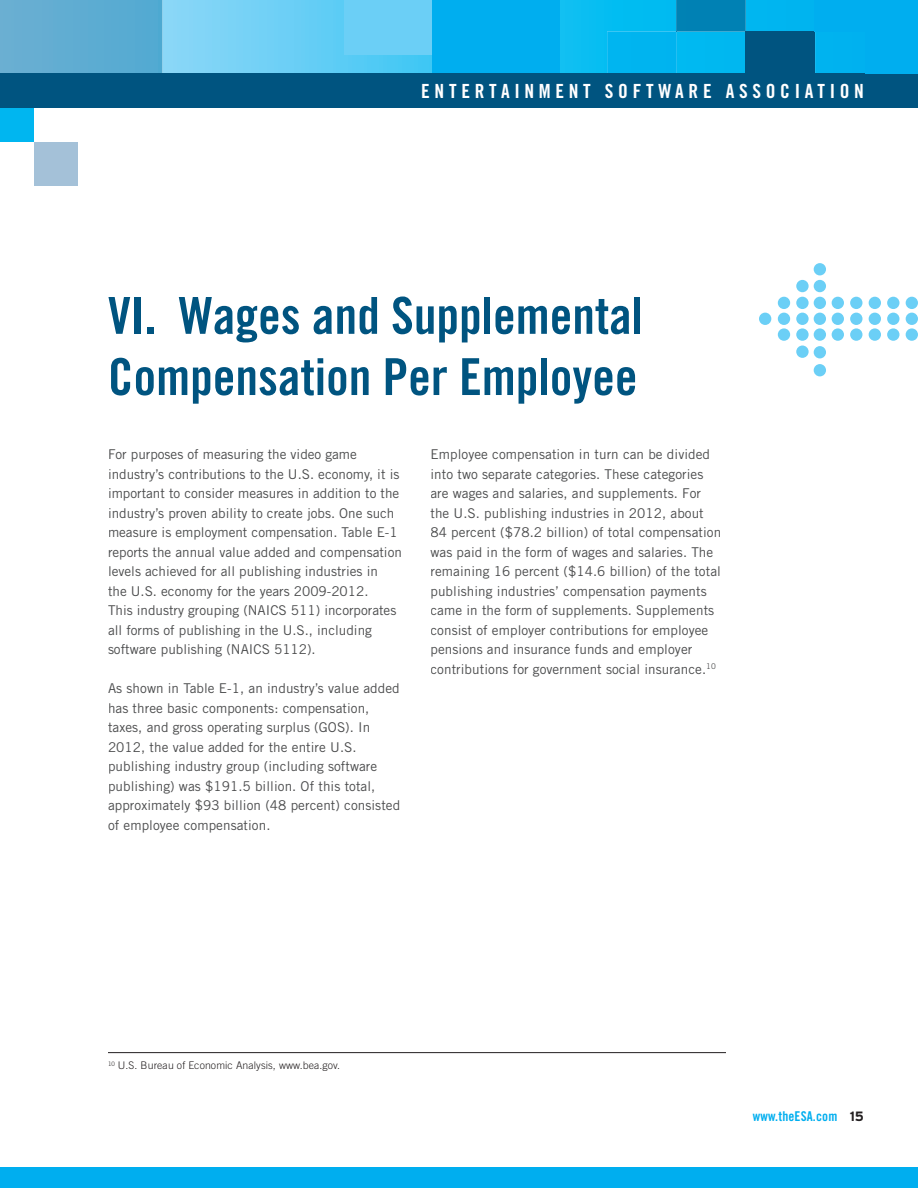
<style>
.page{position:relative;width:918px;height:1188px;background:#fff}
.page>*{position:absolute;margin:0;border:0;box-sizing:border-box;transform-origin:0 0}
.t1{font:51px/61.2px "Trade Gothic LT Std Bd Cn 20";color:#005480}
.t2{font:19.5px "Trade Gothic Bold Cond Twenty";letter-spacing:.24em;color:#fff}
.t3{font:13.5px/19.5px "Trade Gothic LT Std";letter-spacing:.005em;color:#4b4c4d}
.t4{font:13.5px "Trade Gothic LT Std Bd Cn 20";letter-spacing:.01em;color:#00aeef}
.t5{font:300 10.5px "Trade Gothic LT Std";letter-spacing:.01em;color:#231f20}
.s1{font-family:"Interstate";font-weight:700;color:#231f20}
</style>
<div class="page">
<svg style="left:162px;top:0;width:756px;height:74px;background:#4ac6f2"></svg>
<div style="left:745px;top:31px;width:70px;height:70px;background:#005480"></div>
<svg style="left:607px;top:0;width:139px;height:74px;background:#01aae1"></svg>
<div style="left:432px;top:0;width:127px;height:101px;background:#00aeef"></div>
<svg style="left:0;top:0;width:162px;height:74px;background:#5dabd0"></svg>
<div style="left:814px;top:0;width:104px;height:32px;background:#00aeef"></div>
<div style="left:344px;top:0;width:88px;height:55px;background:#6bcff6"></div>
<div style="left:0;top:74px;width:918px;height:34px;background:#005480"></div>
<div style="left:0;top:1167px;width:918px;height:21px;background:#00aeef"></div>
<div style="left:866px;top:32px;width:52px;height:41px;background:#00aeef"></div>
<div style="left:0;top:108px;width:34px;height:34px;background:#00b6f0"></div>
<div style="left:34px;top:142px;width:43px;height:43px;background:#a4c1d8"></div>
<hr style="left:108px;top:1052px;width:618px;height:1px;background:#231f20">
<div style="left:906px;top:297px;width:12px;height:12px;background:#6bcff6;border-radius:50%"></div>
<div style="left:887px;top:297px;width:12px;height:12px;background:#6bcff6;border-radius:50%"></div>
<div style="left:869px;top:297px;width:12px;height:12px;background:#6bcff6;border-radius:50%"></div>
<div style="left:850px;top:297px;width:12px;height:12px;background:#6bcff6;border-radius:50%"></div>
<div style="left:832px;top:297px;width:12px;height:12px;background:#6bcff6;border-radius:50%"></div>
<div style="left:814px;top:297px;width:12px;height:12px;background:#6bcff6;border-radius:50%"></div>
<div style="left:906px;top:313px;width:12px;height:12px;background:#6bcff6;border-radius:50%"></div>
<div style="left:887px;top:313px;width:12px;height:12px;background:#6bcff6;border-radius:50%"></div>
<div style="left:869px;top:313px;width:12px;height:12px;background:#6bcff6;border-radius:50%"></div>
<div style="left:850px;top:313px;width:12px;height:12px;background:#6bcff6;border-radius:50%"></div>
<div style="left:832px;top:313px;width:12px;height:12px;background:#6bcff6;border-radius:50%"></div>
<div style="left:814px;top:313px;width:12px;height:12px;background:#6bcff6;border-radius:50%"></div>
<div style="left:906px;top:328px;width:12px;height:13px;background:#6bcff6;border-radius:50%"></div>
<div style="left:887px;top:328px;width:12px;height:13px;background:#6bcff6;border-radius:50%"></div>
<div style="left:869px;top:328px;width:12px;height:13px;background:#6bcff6;border-radius:50%"></div>
<div style="left:850px;top:328px;width:12px;height:13px;background:#6bcff6;border-radius:50%"></div>
<div style="left:832px;top:328px;width:12px;height:13px;background:#6bcff6;border-radius:50%"></div>
<div style="left:814px;top:328px;width:12px;height:13px;background:#6bcff6;border-radius:50%"></div>
<div style="left:796px;top:313px;width:13px;height:12px;background:#6bcff6;border-radius:50%"></div>
<div style="left:778px;top:313px;width:12px;height:12px;background:#6bcff6;border-radius:50%"></div>
<div style="left:759px;top:313px;width:12px;height:12px;background:#6bcff6;border-radius:50%"></div>
<div style="left:796px;top:297px;width:13px;height:12px;background:#6bcff6;border-radius:50%"></div>
<div style="left:778px;top:297px;width:12px;height:12px;background:#6bcff6;border-radius:50%"></div>
<div style="left:796px;top:328px;width:13px;height:13px;background:#6bcff6;border-radius:50%"></div>
<div style="left:778px;top:328px;width:12px;height:13px;background:#6bcff6;border-radius:50%"></div>
<div style="left:796px;top:346px;width:13px;height:12px;background:#6bcff6;border-radius:50%"></div>
<div style="left:796px;top:280px;width:13px;height:12px;background:#6bcff6;border-radius:50%"></div>
<div style="left:814px;top:346px;width:12px;height:12px;background:#6bcff6;border-radius:50%"></div>
<div style="left:814px;top:364px;width:12px;height:12px;background:#6bcff6;border-radius:50%"></div>
<div style="left:814px;top:263px;width:12px;height:12px;background:#6bcff6;border-radius:50%"></div>
<div style="left:814px;top:280px;width:12px;height:12px;background:#6bcff6;border-radius:50%"></div>
<h2 class="t2" style="left:421px;top:79px;width:444px">ENTERTAINMENT SOFTWARE ASSOCIATION</h2>
<h1 class="t1" style="left:108px;top:285px;width:537px">VI. Wages and Supplemental<br>Compensation Per Employee</h1>
<p class="t3" style="left:108px;top:444px;width:296px">For purposes of measuring the video game industry’s contributions to the U.S. economy, it is important to consider measures in addition to the industry’s proven ability to create jobs. One such measure is employment compensation. Table E-1 reports the annual value added and compensation levels achieved for all publishing industries in<br>the U.S. economy for the years 2009-2012.<br>This industry grouping (NAICS 511) incorporates all forms of publishing in the U.S., including software publishing (NAICS 5112).</p>
<p class="t3" style="left:108px;top:678px;width:294px">As shown in Table E-1, an industry’s value added has three basic components: compensation, taxes, and gross operating surplus (GOS). In 2012, the value added for the entire U.S. publishing industry group (including software publishing) was $191.5 billion. Of this total, approximately $93 billion (48 percent) consisted of employee compensation.</p>
<p class="t3" style="left:430px;top:444px;width:292px">Employee compensation in turn can be divided into two separate categories. These categories are wages and salaries, and supplements. For the U.S. publishing industries in 2012, about 84 percent ($78.2 billion) of total compensation was paid in the form of wages and salaries. The remaining 16 percent ($14.6 billion) of the total publishing industries’ compensation payments came in the form of supplements. Supplements consist of employer contributions for employee pensions and insurance funds and employer contributions for government social insurance.<sup>10</sup></p>
<p class="t5" style="left:108px;top:1059px;width:234px"><sup>10</sup> U.S. Bureau of Economic Analysis, www.bea.gov.</p>
<p class="t4" style="left:753px;top:1108px;width:113px">www.theESA.com <span class="s1">15</span></p>
</div>
